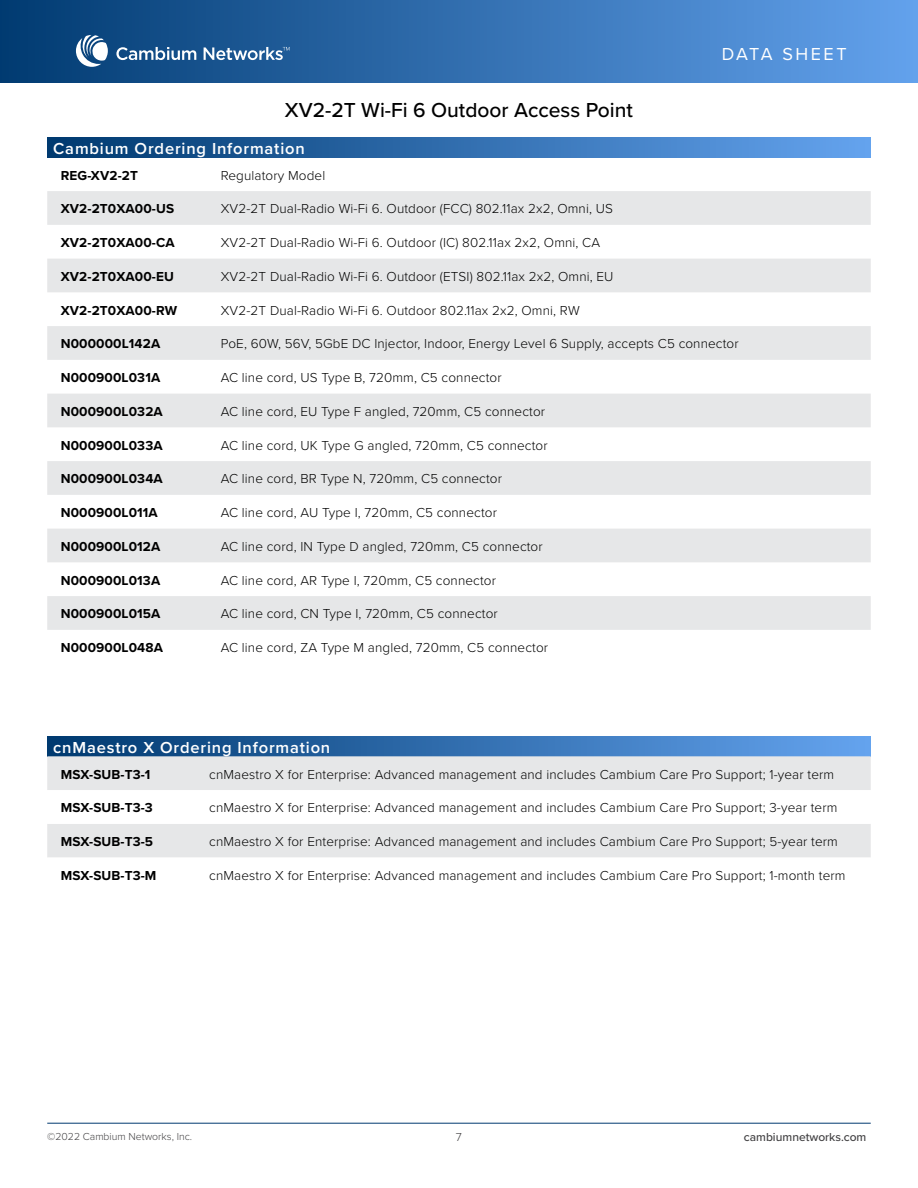
<style>
.page{position:relative;width:918px;height:1188px;background:#fff}
.page>*{position:absolute;margin:0;border:0;box-sizing:border-box;transform-origin:0 0}
.t1{font:500 21px "Proxima Nova";color:#000}
.t2{font:18px "Proxima Nova";letter-spacing:.14em;color:#fff}
.t3{font:600 16.5px "Proxima Nova";letter-spacing:.05em;color:#fff}
.t4{font:300 13.5px "Proxima Nova";letter-spacing:.01em;color:#000}
.t5{font:700 13.5px "Proxima Nova";letter-spacing:.01em;color:#000}
.t6{font:500 12px "Proxima Nova";color:#414042}
.t7{font:300 12px "Proxima Nova";color:#414042}
.t8{font:300 10.5px "Proxima Nova";color:#414042}
</style>
<div class="page">
<hr style="left:47px;top:1123px;width:824px;height:1px;background:#003a70">
<div style="left:0;top:0;width:918px;height:82px;background:linear-gradient(to right,#013b71,#63a2ec)"></div>
<svg style="left:116px;top:47px;width:80px;height:13px"></svg>
<svg style="left:204px;top:47px;width:86px;height:13px"></svg>
<svg style="left:76px;top:35px;width:32px;height:32px"></svg>
<div style="left:47px;top:137px;width:824px;height:20px;background:linear-gradient(to right,#00396f,#64a3ee)"></div>
<svg style="left:47px;top:191px;width:824px;height:439px;fill:#e6e7e8"></svg>
<div style="left:47px;top:736px;width:824px;height:20px;background:linear-gradient(to right,#00396f,#64a3ee)"></div>
<div style="left:47px;top:756px;width:824px;height:34px;background:#e6e7e8"></div>
<div style="left:47px;top:824px;width:824px;height:33px;background:#e6e7e8"></div>
<h2 class="t2" style="left:722px;top:41px;width:126px">DATA SHEET</h2>
<h1 class="t1" style="left:285px;top:94px;width:350px">XV2-2T Wi-Fi 6 Outdoor Access Point</h1>
<p class="t3" style="left:53px;top:136px;width:253px">Cambium Ordering Information</p>
<p class="t5" style="left:61px;top:165px;width:79px">REG-XV2-2T</p>
<p class="t4" style="left:221px;top:165px;width:106px">Regulatory Model</p>
<p class="t5" style="left:61px;top:199px;width:115px">XV2-2T0XA00-US</p>
<p class="t4" style="left:221px;top:199px;width:394px">XV2-2T Dual-Radio Wi-Fi 6. Outdoor (FCC) 802.11ax 2x2, Omni, US</p>
<p class="t5" style="left:61px;top:232px;width:115px">XV2-2T0XA00-CA</p>
<p class="t4" style="left:221px;top:232px;width:381px">XV2-2T Dual-Radio Wi-Fi 6. Outdoor (IC) 802.11ax 2x2, Omni, CA</p>
<p class="t5" style="left:61px;top:266px;width:115px">XV2-2T0XA00-EU</p>
<p class="t4" style="left:221px;top:266px;width:394px">XV2-2T Dual-Radio Wi-Fi 6. Outdoor (ETSI) 802.11ax 2x2, Omni, EU</p>
<p class="t5" style="left:61px;top:300px;width:118px">XV2-2T0XA00-RW</p>
<p class="t4" style="left:221px;top:300px;width:361px">XV2-2T Dual-Radio Wi-Fi 6. Outdoor 802.11ax 2x2, Omni, RW</p>
<p class="t5" style="left:61px;top:334px;width:101px">N000000L142A</p>
<p class="t4" style="left:221px;top:334px;width:519px">PoE, 60W, 56V, 5GbE DC Injector, Indoor, Energy Level 6 Supply, accepts C5 connector</p>
<p class="t5" style="left:61px;top:367px;width:101px">N000900L031A</p>
<p class="t4" style="left:221px;top:367px;width:282px">AC line cord, US Type B, 720mm, C5 connector</p>
<p class="t5" style="left:61px;top:401px;width:104px">N000900L032A</p>
<p class="t4" style="left:221px;top:401px;width:326px">AC line cord, EU Type F angled, 720mm, C5 connector</p>
<p class="t5" style="left:61px;top:435px;width:103px">N000900L033A</p>
<p class="t4" style="left:221px;top:435px;width:329px">AC line cord, UK Type G angled, 720mm, C5 connector</p>
<p class="t5" style="left:61px;top:469px;width:104px">N000900L034A</p>
<p class="t4" style="left:221px;top:469px;width:283px">AC line cord, BR Type N, 720mm, C5 connector</p>
<p class="t5" style="left:61px;top:502px;width:99px">N000900L011A</p>
<p class="t4" style="left:221px;top:502px;width:278px">AC line cord, AU Type I, 720mm, C5 connector</p>
<p class="t5" style="left:61px;top:536px;width:101px">N000900L012A</p>
<p class="t4" style="left:221px;top:536px;width:324px">AC line cord, IN Type D angled, 720mm, C5 connector</p>
<p class="t5" style="left:61px;top:570px;width:101px">N000900L013A</p>
<p class="t4" style="left:221px;top:570px;width:277px">AC line cord, AR Type I, 720mm, C5 connector</p>
<p class="t5" style="left:61px;top:604px;width:101px">N000900L015A</p>
<p class="t4" style="left:221px;top:604px;width:279px">AC line cord, CN Type I, 720mm, C5 connector</p>
<p class="t5" style="left:61px;top:637px;width:104px">N000900L048A</p>
<p class="t4" style="left:221px;top:637px;width:329px">AC line cord, ZA Type M angled, 720mm, C5 connector</p>
<p class="t3" style="left:53px;top:735px;width:279px">cnMaestro X Ordering Information</p>
<p class="t5" style="left:61px;top:764px;width:91px">MSX-SUB-T3-1</p>
<p class="t4" style="left:209px;top:764px;width:626px">cnMaestro X for Enterprise: Advanced management and includes Cambium Care Pro Support; 1-year term</p>
<p class="t5" style="left:61px;top:798px;width:94px">MSX-SUB-T3-3</p>
<p class="t4" style="left:209px;top:798px;width:630px">cnMaestro X for Enterprise: Advanced management and includes Cambium Care Pro Support; 3-year term</p>
<p class="t5" style="left:61px;top:831px;width:94px">MSX-SUB-T3-5</p>
<p class="t4" style="left:209px;top:831px;width:630px">cnMaestro X for Enterprise: Advanced management and includes Cambium Care Pro Support; 5-year term</p>
<p class="t5" style="left:61px;top:865px;width:97px">MSX-SUB-T3-M</p>
<p class="t4" style="left:209px;top:865px;width:638px">cnMaestro X for Enterprise: Advanced management and includes Cambium Care Pro Support; 1-month term</p>
<p class="t8" style="left:47px;top:1128px;width:146px">©2022 Cambium Networks, Inc.</p>
<p class="t7" style="left:456px;top:1128px;width:8px">7</p>
<p class="t6" style="left:744px;top:1128px;width:124px">cambiumnetworks.com</p>
</div>
